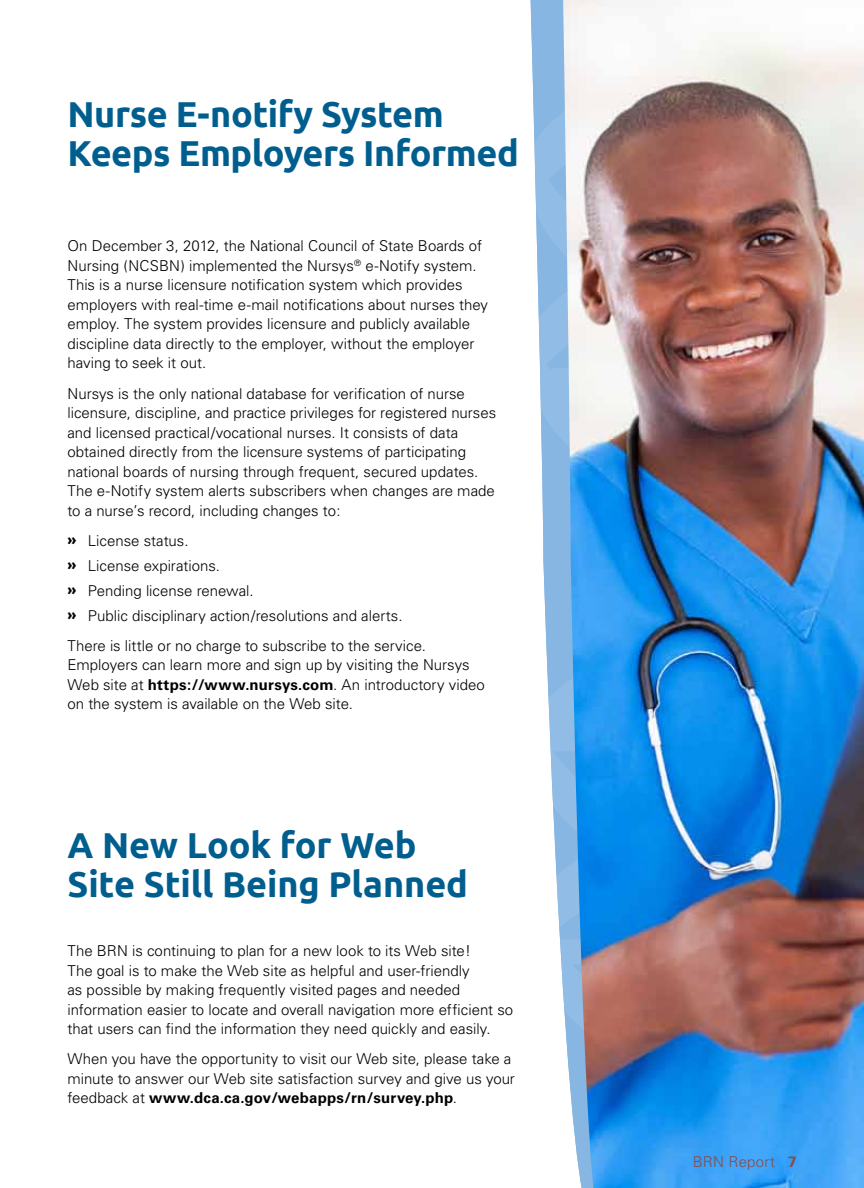
<style>
.page{position:relative;width:864px;height:1188px;background:#fff}
.page>*{position:absolute;margin:0;border:0;box-sizing:border-box;transform-origin:0 0}
.t1{font:700 36px/39px "Ubuntu";letter-spacing:-.01em;color:#005e8e}
.t2{font:300 15px/19.5px "Univers CE";color:#000}
.t3{font:300 15px "Univers CE";letter-spacing:.015em;color:#874c4c}
.s1{font-weight:700}
</style>
<div class="page">
<img style="left:531px;top:0;width:32px;height:989px">
<img style="left:563px;top:0;width:301px;height:1188px">
<h1 class="t1" style="left:68px;top:94px;width:453px">N urse E-notify System<br>Keeps Employers Informed</h1>
<p class="t2" style="left:67px;top:236px;width:422px">On December 3, 2012, the National Council of State Boards of Nursing (NCSBN) implemented the Nursys<sup>®</sup> e-Notify system.<br>This is a nurse licensure notification system which provides employers with real-time e-mail notifications about nurses they employ. The system provides licensure and publicly available discipline data directly to the employer, without the employer having to seek it out.</p>
<p class="t2" style="left:67px;top:384px;width:430px">Nursys is the only national database for verification of nurse licensure, discipline, and practice privileges for registered nurses and licensed practical/vocational nurses. It consists of data obtained directly from the licensure systems of participating national boards of nursing through frequent, secured updates.<br>The e-Notify system alerts subscribers when changes are made to a nurse’s record, including changes to:</p>
<p class="t2" style="left:88px;top:528px;width:313px;line-height:24.9px">License status.<br>License expirations.<br>Pending license renewal.<br>Public disciplinary action/resolutions and alerts.</p>
<p class="t2" style="left:67px;top:636px;width:419px">There is little or no charge to subscribe to the service.<br>Employers can learn more and sign up by visiting the Nursys Web site at <span class="s1">https://www.nursys.com</span>. An introductory video on the system is available on the Web site.</p>
<h1 class="t1" style="left:68px;top:826px;width:402px">A New Look for Web<br>Site Still Being Planned</h1>
<p class="t2" style="left:68px;top:941px;width:447px">The BRN is continuing to plan for a new look to its Web site!<br>The goal is to make the Web site as helpful and user-friendly<br>as possible by making frequently visited pages and needed information easier to locate and overall navigation more efficient so that users can find the information they need quickly and easily.</p>
<p class="t2" style="left:68px;top:1050px;width:449px">When you have the opportunity to visit our Web site, please take a minute to answer our Web site satisfaction survey and give us your feedback at <span class="s1">www.dca.ca.gov/webapps/rn/survey.php</span>.</p>
<p class="t3" style="left:693px;top:1153px;width:7px">brn</p>
<p class="t3" style="left:729px;top:1153px;width:69px">Report <span class="s1">7</span></p>
</div>
